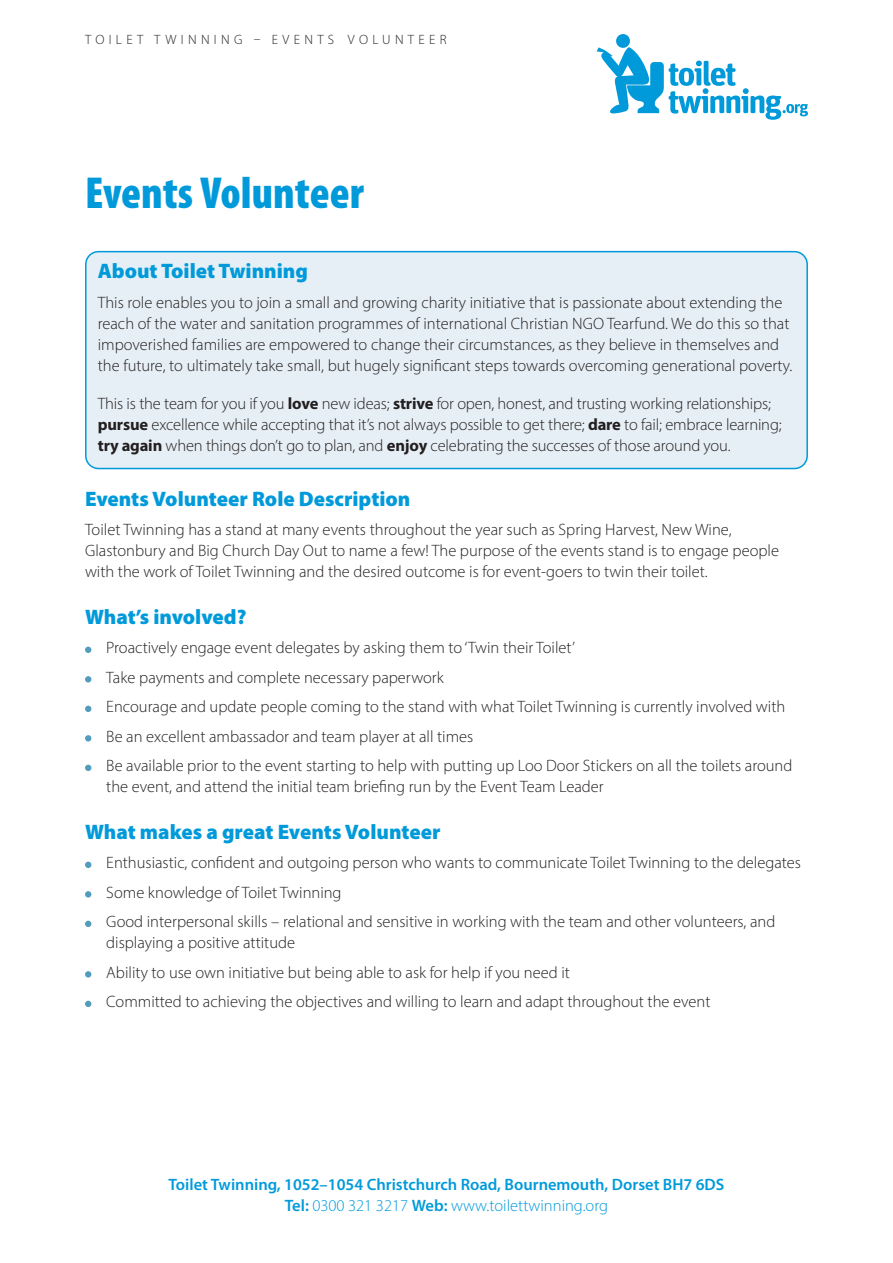
<style>
.page{position:relative;width:893px;height:1263px;background:#fff}
.page>*{position:absolute;margin:0;border:0;box-sizing:border-box;transform-origin:0 0}
.t1{font:900 condensed 45px "Myriad Pro";color:#009ada}
.Sub_head{font:900 21px "Myriad Pro";color:#009ada}
.Body{font:300 16.5px/21px "Myriad Pro";color:#231f20}
.Bullets{font:300 16.5px/21px "Myriad Pro";color:#231f20}
.t2{font:600 16.5px "Myriad Pro";color:#009ada}
.t3{font:300 16.5px "Myriad Pro";color:#009ada}
.t4{font:300 13.5px "Myriad Pro";letter-spacing:.32em;color:#231f20}
.s1{font-weight:700}
.s2{font-weight:600}
</style>
<div class="page">
<div style="left:86px;top:252px;width:721px;height:216px;background:#e6eff5;border-radius:13px"></div>
<div style="left:85px;top:251px;width:723px;height:218px;border:2px solid #009ada;border-radius:13px"></div>
<svg style="left:85px;top:647px;width:6px;height:6px"></svg>
<svg style="left:85px;top:676px;width:6px;height:6px"></svg>
<svg style="left:85px;top:706px;width:6px;height:6px"></svg>
<svg style="left:85px;top:735px;width:6px;height:6px"></svg>
<svg style="left:85px;top:765px;width:6px;height:6px"></svg>
<svg style="left:85px;top:862px;width:6px;height:6px"></svg>
<svg style="left:85px;top:891px;width:6px;height:6px"></svg>
<svg style="left:85px;top:921px;width:6px;height:6px"></svg>
<svg style="left:85px;top:971px;width:6px;height:6px"></svg>
<svg style="left:85px;top:1001px;width:6px;height:6px"></svg>
<svg style="left:597px;top:34px;width:211px;height:86px"></svg>
<p class="t4" style="left:85px;top:32px;width:363px">TOILET TWINNING – EVENTS VOLUNTEER</p>
<p class="t1" style="left:85px;top:168px;width:280px">Events Volunteer</p>
<p class="Sub_head" style="left:98px;top:257px;width:212px">About Toilet Twinning</p>
<p class="Body" style="left:98px;top:291px;width:696px">This role enables you to join a small and growing charity initiative that is passionate about extending the reach of the water and sanitation programmes of international Christian NGO Tearfund. We do this so that impoverished families are empowered to change their circumstances, as they believe in themselves and the future, to ultimately take small, but hugely significant steps towards overcoming generational poverty.</p>
<p class="Body" style="left:98px;top:392px;width:685px">This is the team for you if you <span class="s1">love</span> new ideas; <span class="s1">strive</span> for open, honest, and trusting working relationships; <span class="s1">pursue</span> excellence while accepting that it’s not always possible to get there; <span class="s1">dare</span> to fail; embrace learning; <span class="s1">try again</span> when things don’t go to plan, and <span class="s1">enjoy</span> celebrating the successes of those around you.</p>
<p class="Sub_head" style="left:85px;top:484px;width:327px">Events Volunteer Role Description</p>
<p class="Body" style="left:85px;top:519px;width:695px">Toilet Twinning has a stand at many events throughout the year such as Spring Harvest, New Wine,<br>Glastonbury and Big Church Day Out to name a few! The purpose of the events stand is to engage people with the work of Toilet Twinning and the desired outcome is for event-goers to twin their toilet.</p>
<p class="Sub_head" style="left:85px;top:602px;width:163px">What’s involved?</p>
<p class="Bullets" style="left:106px;top:637px;width:470px">Proactively engage event delegates by asking them to ‘Twin their Toilet’</p>
<p class="Bullets" style="left:106px;top:666px;width:339px">Take payments and complete necessary paperwork</p>
<p class="Bullets" style="left:106px;top:696px;width:680px">Encourage and update people coming to the stand with what Toilet Twinning is currently involved with</p>
<p class="Bullets" style="left:106px;top:725px;width:369px">Be an excellent ambassador and team player at all times</p>
<p class="Body" style="left:106px;top:755px;width:688px">Be available prior to the event starting to help with putting up Loo Door Stickers on all the toilets around the event, and attend the initial team briefing run by the Event Team Leader</p>
<p class="Sub_head" style="left:85px;top:817px;width:357px">What makes a great Events Volunteer</p>
<p class="Bullets" style="left:106px;top:852px;width:696px">Enthusiastic, confident and outgoing person who wants to communicate Toilet Twinning to the delegates</p>
<p class="Bullets" style="left:106px;top:881px;width:237px">Some knowledge of Toilet Twinning</p>
<p class="Bullets" style="left:106px;top:911px;width:671px">Good interpersonal skills – relational and sensitive in working with the team and other volunteers, and displaying a positive attitude</p>
<p class="Bullets" style="left:106px;top:961px;width:465px">Ability to use own initiative but being able to ask for help if you need it</p>
<p class="Body" style="left:106px;top:991px;width:606px">Committed to achieving the objectives and willing to learn and adapt throughout the event</p>
<p class="t2" style="left:169px;top:1174px;width:557px">Toilet Twinning, 1052–1054 Christchurch Road, Bournemouth, Dorset BH7 6DS</p>
<p class="t3" style="left:285px;top:1196px;width:325px"><span class="s2">Tel:</span> 0300 321 3217 <span class="s2">Web:</span> www.toilettwinning.org</p>
</div>
